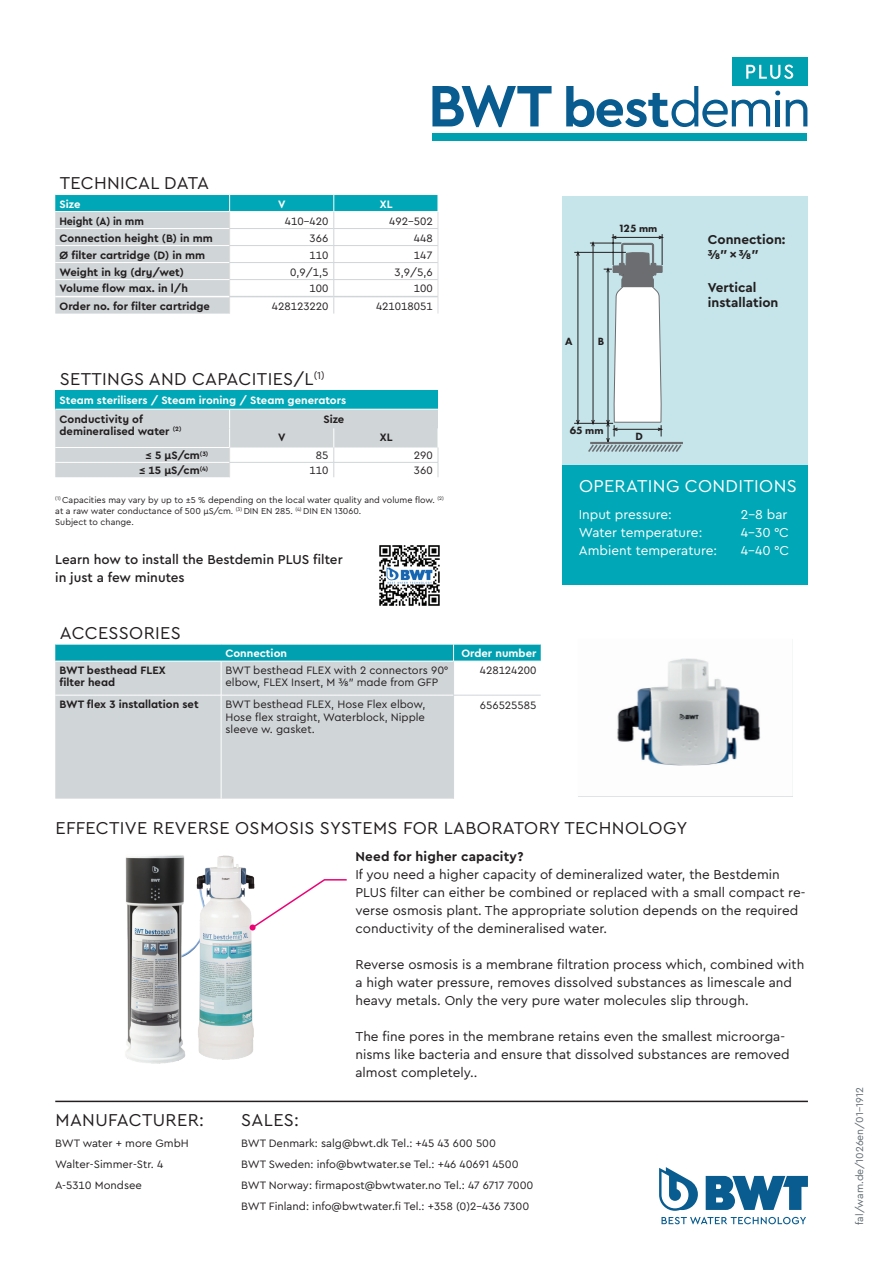
<style>
.page{position:relative;width:893px;height:1263px;background:#fff}
.page>*{position:absolute;margin:0;border:0;box-sizing:border-box;transform-origin:0 0}
.t1{font:18px "Cera PRO";letter-spacing:.02em;color:#231f20}
.t2{font:18px "Cera PRO";letter-spacing:.02em;color:#fff}
.t3{font:13.5px/18px "Cera PRO";color:#231f20}
.t4{font:13.5px "Cera PRO";color:#fff}
.t5{font:700 13.5px/15px "Cera PRO";color:#231f20}
.t6{font:500 13.5px/18px "Cera PRO";color:#231f20}
.t7{font:11.25px/21px "Cera PRO";color:#231f20}
.t8{font:700 11.25px/12px "Cera PRO";color:#231f20}
.t9{font:700 11.25px "Cera PRO";color:#fff}
.t10{font:700 11.25px "Cera PRO";color:#231f20;scale:.95 1}
.t11{font:800 10.95px "Futura PT";color:#231f20}
.t12{font:10.5px "Cera PRO";color:#5f696f}
.t13{font:9px/10.8px "Cera PRO";color:#231f20}
</style>
<div class="page">
<img style="left:617px;top:658px;width:144px;height:108px">
<svg style="left:55px;top:195px;width:384px;height:119px"></svg>
<hr style="left:230px;top:296px;width:104px;height:1px;background:#d0d5d8">
<hr style="left:334px;top:296px;width:104px;height:1px;background:#d0d5d8">
<hr style="left:55px;top:279px;width:174px;height:1px;background:#fff">
<hr style="left:230px;top:279px;width:104px;height:1px;background:#d0d5d8">
<hr style="left:334px;top:279px;width:104px;height:1px;background:#d0d5d8">
<div style="left:55px;top:390px;width:383px;height:19px;background:#00a7b6"></div>
<svg style="left:55px;top:409px;width:384px;height:68px"></svg>
<hr style="left:55px;top:1101px;width:753px;height:1px;background:#231f20">
<svg style="left:661px;top:1217px;width:145px;height:7px"></svg>
<svg style="left:706px;top:1176px;width:102px;height:34px"></svg>
<svg style="left:659px;top:1167px;width:39px;height:44px"></svg>
<svg style="left:786px;top:100px;width:21px;height:26px"></svg>
<svg style="left:432px;top:85px;width:120px;height:42px"></svg>
<div style="left:732px;top:58px;width:75px;height:28px;background:#00a0b0"></div>
<div style="left:432px;top:134px;width:375px;height:7px;background:#00a0b0"></div>
<svg style="left:566px;top:86px;width:214px;height:41px"></svg>
<svg style="left:746px;top:65px;width:47px;height:14px"></svg>
<div style="left:563px;top:196px;width:245px;height:294px;background:#c5e5ea"></div>
<div style="left:563px;top:465px;width:245px;height:119px;background:#00a7b6"></div>
<div style="left:55px;top:662px;width:398px;height:137px;background:#d0d5d8"></div>
<svg style="left:55px;top:644px;width:486px;height:17px;background:#10a6b5"></svg>
<hr style="left:453px;top:661px;width:1px;height:34px;background:#d0d5d8">
<hr style="left:453px;top:695px;width:1px;height:104px;background:#d0d5d8">
<hr style="left:55px;top:695px;width:166px;height:1px;background:#fff">
<hr style="left:221px;top:695px;width:232px;height:1px;background:#fff">
<hr style="left:453px;top:695px;width:88px;height:1px;background:#d0d5d8">
<hr style="left:221px;top:661px;width:1px;height:34px;background:#fff">
<hr style="left:221px;top:695px;width:1px;height:104px;background:#fff">
<img style="left:125px;top:855px;width:129px;height:209px">
<svg style="left:250px;top:878px;width:97px;height:52px"></svg>
<img style="left:379px;top:545px;width:61px;height:61px">
<hr style="left:578px;top:253px;width:1px;height:170px;background:#231f20">
<svg style="left:576px;top:251px;width:4px;height:5px"></svg>
<svg style="left:576px;top:420px;width:4px;height:5px"></svg>
<hr style="left:574px;top:423px;width:39px;height:1px;background:#231f20">
<hr style="left:574px;top:252px;width:52px;height:1px;background:#231f20">
<svg style="left:586px;top:234px;width:97px;height:351px"></svg>
<h1 class="t1" style="left:60px;top:171px;width:151px">TECHNICAL DATA</h1>
<p class="t9" style="left:60px;top:196px;width:22px">Size</p>
<p class="t9" style="left:278px;top:196px;width:9px">V</p>
<p class="t9" style="left:380px;top:196px;width:14px">XL</p>
<p class="t10" style="left:60px;top:213px;width:90px">Height (A) in mm</p>
<p class="t7" style="left:285px;top:210px;width:45px">410–420</p>
<p class="t7" style="left:389px;top:210px;width:45px">492–502</p>
<p class="t8" style="left:60px;top:231px;width:155px">Connection height (B) in mm</p>
<p class="t7" style="left:310px;top:227px;width:20px">366</p>
<p class="t7" style="left:414px;top:227px;width:20px">448</p>
<p class="t8" style="left:60px;top:248px;width:147px">Ø filter cartridge (D) in mm</p>
<p class="t7" style="left:310px;top:244px;width:20px">110</p>
<p class="t7" style="left:414px;top:244px;width:20px">147</p>
<p class="t8" style="left:60px;top:265px;width:126px">Weight in kg (dry/wet)</p>
<p class="t7" style="left:290px;top:261px;width:40px">0,9/1,5</p>
<p class="t7" style="left:394px;top:261px;width:40px">3,9/5,6</p>
<p class="t8" style="left:60px;top:282px;width:130px">Volume flow max. in l/h</p>
<p class="t7" style="left:310px;top:278px;width:20px">100</p>
<p class="t7" style="left:414px;top:278px;width:20px">100</p>
<p class="t8" style="left:60px;top:300px;width:152px">Order no. for filter cartridge</p>
<p class="t7" style="left:272px;top:295px;width:58px">428123220</p>
<p class="t7" style="left:376px;top:295px;width:58px">421018051</p>
<h1 class="t1" style="left:60px;top:367px;width:267px">SETTINGS AND CAPACITIES/L<sup>(1)</sup></h1>
<p class="t9" style="left:60px;top:393px;width:288px">Steam sterilisers / Steam ironing / Steam generators</p>
<p class="t8" style="left:60px;top:412px;width:123px">Conductivity of demineralised water <sup>(2)</sup></p>
<p class="t8" style="left:323px;top:412px;width:22px">Size</p>
<p class="t8" style="left:278px;top:431px;width:9px">V</p>
<p class="t8" style="left:380px;top:431px;width:14px">XL</p>
<p class="t8" style="left:146px;top:449px;width:64px">≤ 5 µS/cm<sup>(3)</sup></p>
<p class="t7" style="left:316px;top:445px;width:14px">85</p>
<p class="t7" style="left:414px;top:445px;width:20px">290</p>
<p class="t8" style="left:139px;top:464px;width:71px">≤ 15 µS/cm<sup>(4)</sup></p>
<p class="t7" style="left:310px;top:460px;width:20px">110</p>
<p class="t7" style="left:414px;top:460px;width:20px">360</p>
<p class="t13" style="left:55px;top:495px;width:390px"><sup>(1)</sup> Capacities may vary by up to ±5 % depending on the local water quality and volume flow. <sup>(2) </sup>at a raw water conductance of 500 µS/cm. <sup>(3)</sup> DIN EN 285. <sup>(4)</sup> DIN EN 13060.<br>Subject to change.</p>
<p class="t6" style="left:55px;top:550px;width:289px">Learn how to install the Bestdemin PLUS filter in just a few minutes</p>
<h1 class="t1" style="left:60px;top:620px;width:123px">ACCESSORIES</h1>
<p class="t9" style="left:225px;top:646px;width:63px">Connection</p>
<p class="t9" style="left:461px;top:646px;width:76px">Order number</p>
<p class="t8" style="left:60px;top:664px;width:108px">BWT besthead FLEX filter head</p>
<p class="t7" style="left:226px;top:664px;width:224px;line-height:12px">BWT besthead FLEX with 2 connectors 90° elbow, FLEX Insert, M ⅜″ made from GFP</p>
<p class="t7" style="left:480px;top:660px;width:58px">428124200</p>
<p class="t8" style="left:60px;top:698px;width:141px">BWT flex 3 installation set</p>
<p class="t7" style="left:226px;top:698px;width:201px;line-height:12px;text-align:justify">BWT besthead FLEX, Hose Flex elbow, Hose flex straight, Waterblock, Nipple sleeve w. gasket.</p>
<p class="t7" style="left:480px;top:694px;width:58px">656525585</p>
<p class="t11" style="left:619px;top:222px;width:40px">125 mm</p>
<p class="t11" style="left:565px;top:334px;width:9px">A</p>
<p class="t11" style="left:598px;top:334px;width:8px">B</p>
<p class="t11" style="left:570px;top:424px;width:35px">65 mm</p>
<p class="t11" style="left:635px;top:429px;width:9px">D</p>
<p class="t5" style="left:708px;top:232px;width:79px">Connection: ⅜″ × ⅜″</p>
<p class="t5" style="left:708px;top:279px;width:72px">Vertical installation</p>
<h1 class="t2" style="left:579px;top:474px;width:219px">OPERATING CONDITIONS</h1>
<p class="t4" style="left:579px;top:506px;width:95px">Input pressure:</p>
<p class="t4" style="left:741px;top:506px;width:48px">2–8 bar</p>
<p class="t4" style="left:579px;top:524px;width:125px">Water temperature:</p>
<p class="t4" style="left:741px;top:524px;width:50px">4–30 °C</p>
<p class="t4" style="left:579px;top:542px;width:140px">Ambient temperature:</p>
<p class="t4" style="left:741px;top:542px;width:50px">4–40 °C</p>
<h1 class="t1" style="left:55px;top:816px;width:634px">EFFECTIVE REVERSE OSMOSIS SYSTEMS FOR LABORATORY TECHNOLOGY</h1>
<p class="t5" style="left:355px;top:848px;width:170px">Need for higher capacity?</p>
<p class="t3" style="left:355px;top:865px;width:451px">If you need a higher capacity of demineralized water, the Bestdemin PLUS filter can either be combined or replaced with a small compact re&shy;verse osmosis plant. The appropriate solution depends on the required conductivity of the demineralised water.</p>
<p class="t3" style="left:355px;top:955px;width:450px">Reverse osmosis is a membrane filtration process which, combined with a high water pressure, removes dissolved substances as limescale and heavy metals. Only the very pure water molecules slip through.</p>
<p class="t3" style="left:355px;top:1027px;width:436px">The fine pores in the membrane retains even the smallest microorga&shy;nisms like bacteria and ensure that dissolved substances are removed almost completely..</p>
<h1 class="t1" style="left:55px;top:1108px;width:150px">MANUFACTURER:</h1>
<p class="t7" style="left:55px;top:1132px;width:135px">BWT water + more GmbH<br>Walter-Simmer-Str. 4<br>A-5310 Mondsee</p>
<h1 class="t1" style="left:241px;top:1108px;width:59px">SALES:</h1>
<p class="t7" style="left:241px;top:1132px;width:294px">BWT Denmark: salg@bwt.dk Tel.: +45 43 600 500<br>BWT Sweden: info@bwtwater.se Tel.: +46 40691 4500<br>BWT Norway: firmapost@bwtwater.no Tel.: 47 6717 7000<br>BWT Finland: info@bwtwater.fi Tel.: +358 (0)2-436 7300</p>
<p class="t12" style="left:853px;top:1225px;width:139px;rotate:-90deg">fal/wam.de/1026en/01-1912</p>
</div>
